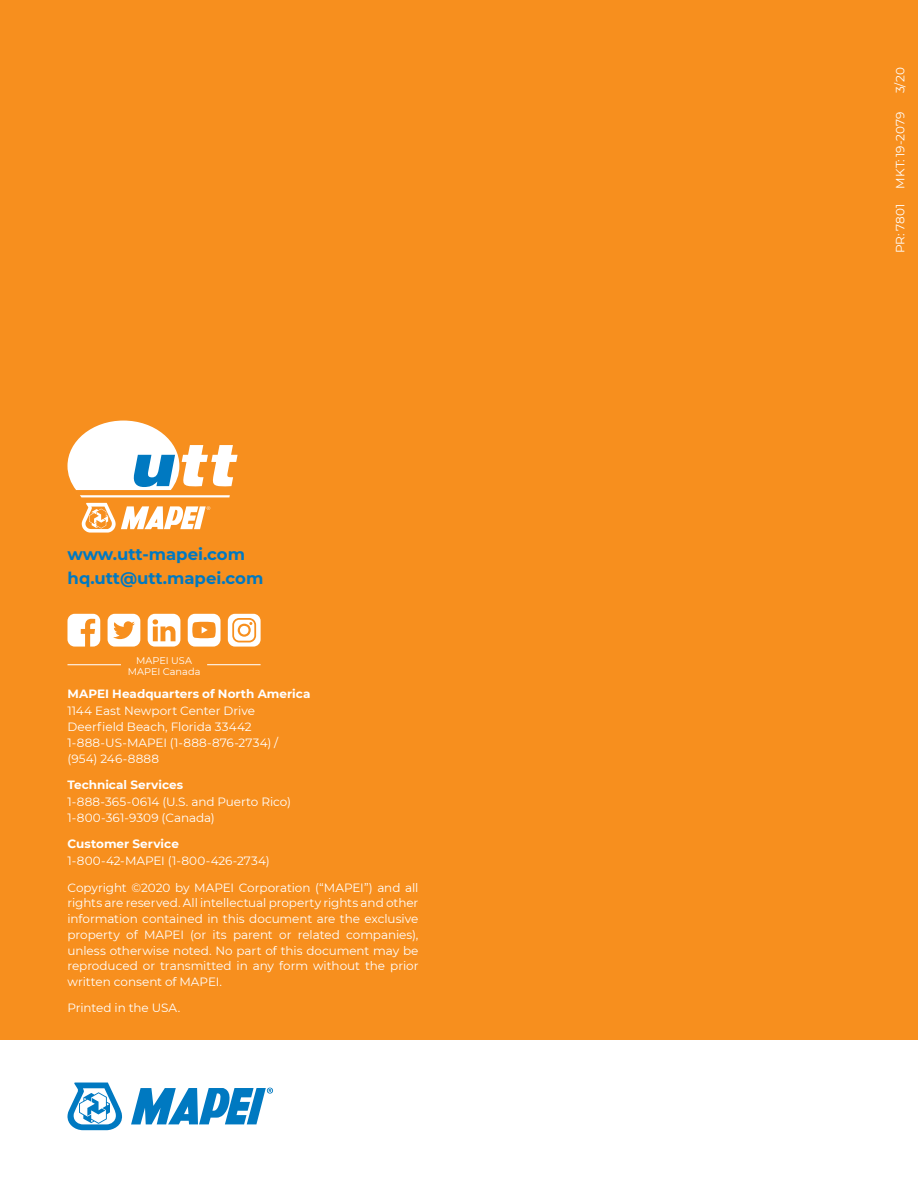
<style>
.page{position:relative;width:918px;height:1188px;background:#fff}
.page>*{position:absolute;margin:0;border:0;box-sizing:border-box;transform-origin:0 0}
.t1{font:700 16.5px/24px "Montserrat";color:#0079c1}
.t2{font:12px/15.8px "Montserrat";color:#fff}
.t3{font:700 12px "Montserrat";color:#fff}
.t4{font:9.75px/11.7px "Montserrat";letter-spacing:.005em;color:#fff;text-align:center}
</style>
<div class="page">
<div style="left:0;top:0;width:918px;height:1040px;background:#f78f1e"></div>
<svg style="left:68px;top:1083px;width:54px;height:47px"></svg>
<svg style="left:131px;top:1088px;width:142px;height:36px"></svg>
<svg style="left:228px;top:614px;width:33px;height:33px"></svg>
<svg style="left:68px;top:614px;width:32px;height:33px"></svg>
<svg style="left:108px;top:614px;width:32px;height:33px"></svg>
<svg style="left:148px;top:614px;width:32px;height:33px"></svg>
<svg style="left:188px;top:614px;width:33px;height:33px"></svg>
<hr style="left:68px;top:664px;width:53px;height:1px;background:#fff">
<hr style="left:207px;top:664px;width:54px;height:1px;background:#fff">
<svg style="left:68px;top:421px;width:170px;height:76px"></svg>
<svg style="left:82px;top:503px;width:128px;height:30px"></svg>
<h1 class="t1" style="left:68px;top:542px;width:197px">www.utt-mapei.com hq.utt@utt.mapei.com</h1>
<p class="t4" style="left:128px;top:654px;width:74px">MAPEI USA<br>MAPEI Canada</p>
<p class="t3" style="left:68px;top:685px;width:244px">MAPEI Headquarters of North America</p>
<p class="t2" style="left:68px;top:703px;width:212px">1144 East Newport Center Drive<br>Deerfield Beach, Florida 33442<br>1-888-US-MAPEI (1-888-876-2734) / (954) 246-8888</p>
<p class="t3" style="left:68px;top:776px;width:117px">Technical Services</p>
<p class="t2" style="left:68px;top:794px;width:225px">1-888-365-0614 (U.S. and Puerto Rico)<br>1-800-361-9309 (Canada)</p>
<p class="t3" style="left:68px;top:835px;width:113px">Customer Service</p>
<p class="t2" style="left:68px;top:848px;width:352px;line-height:26.2px">1-800-42-MAPEI (1-800-426-2734)<br>Copyright ©2020 by MAPEI Corporation (“MAPEI”) and all</p>
<p class="t2" style="left:68px;top:895px;width:353px;text-align:justify">rights are reserved. All intellectual property rights and other information contained in this document are the exclusive property of MAPEI (or its parent or related companies), unless otherwise noted. No part of this document may be reproduced or transmitted in any form without the prior written consent of MAPEI.</p>
<p class="t2" style="left:68px;top:1000px;width:114px">Printed in the USA.</p>
<p class="t2" style="left:892px;top:93px;width:27px;rotate:-90deg">3/20</p>
<p class="t2" style="left:892px;top:189px;width:79px;rotate:-90deg">MKT: 19-2079</p>
<p class="t2" style="left:892px;top:253px;width:51px;rotate:-90deg">PR: 7801</p>
</div>
